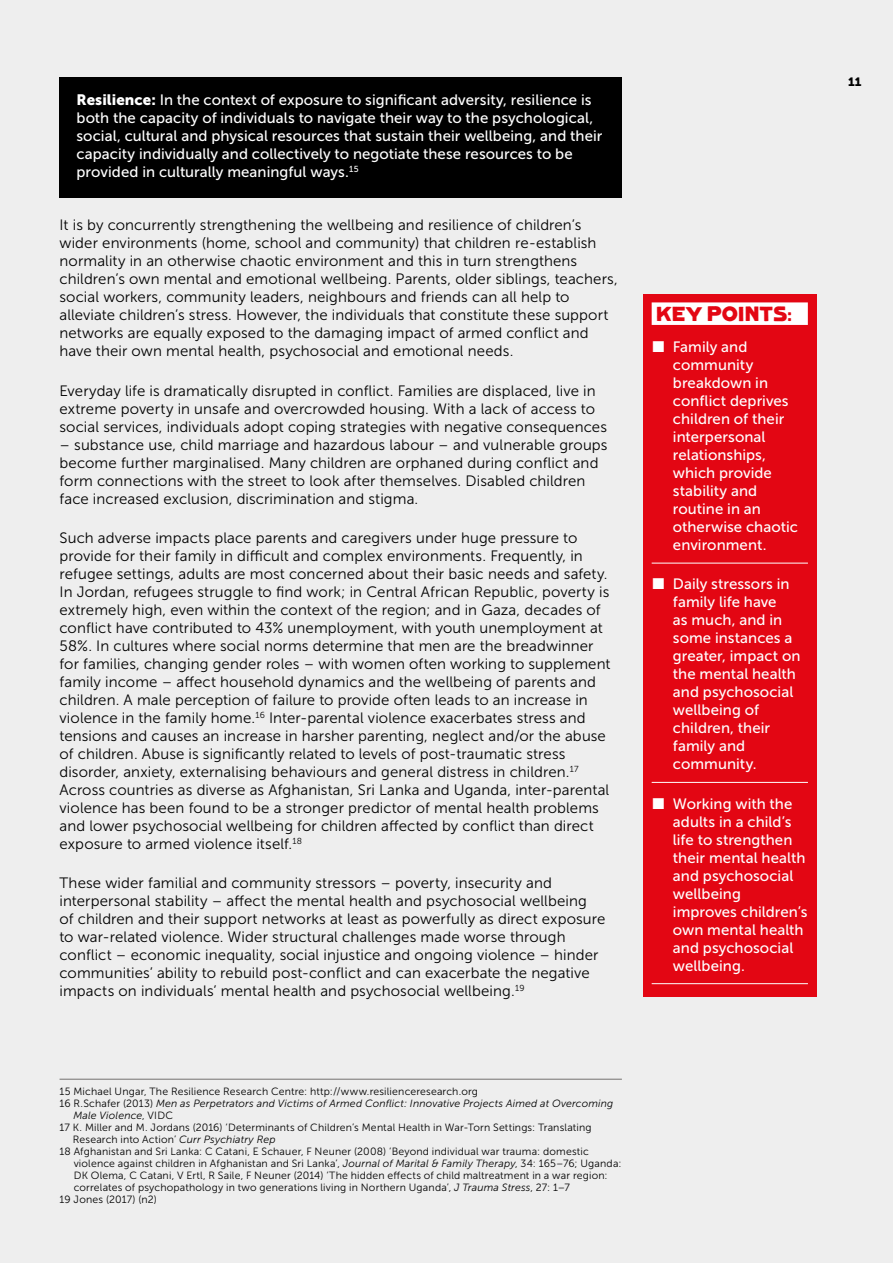
<style>
.page{position:relative;width:893px;height:1263px;background:#eee}
.page>*{position:absolute;margin:0;border:0;box-sizing:border-box;transform-origin:0 0}
.t1{font:19.5px "Lietz Lindau Hamburg";color:#e30613}
.t2{font:15px/18px "Museo Sans 300";letter-spacing:.01em;color:#000}
.t3{font:15px/18px "Museo Sans 500";letter-spacing:.005em;color:#fff}
.t4{font:12px "Museo Sans 900";color:#000}
.t5{font:10.5px "Museo Sans 300";letter-spacing:.015em;color:#000}
.t6{font:italic 10.5px "Museo Sans 300";letter-spacing:.015em;color:#000}
.s1{font-family:"Museo Sans 900"}
.s2{font-style:normal}
.s3{font-style:italic}
</style>
<div class="page">
<div style="left:60px;top:77px;width:562px;height:121px;background:#000"></div>
<hr style="left:60px;top:1079px;width:562px;height:1px;background:#74716f">
<div style="left:643px;top:294px;width:173px;height:702px;background:#e30613"></div>
<div style="left:652px;top:302px;width:156px;height:23px;background:#fff"></div>
<hr style="left:652px;top:563px;width:156px;height:1px;background:#fff">
<hr style="left:652px;top:782px;width:156px;height:1px;background:#fff">
<hr style="left:652px;top:983px;width:156px;height:1px;background:#fff">
<p class="t3" style="left:77px;top:91px;width:527px"><span class="s1">Resilience:</span> In the context of exposure to significant adversity, resilience is both the capacity of individuals to navigate their way to the psychological, social, cultural and physical resources that sustain their wellbeing, and their capacity individually and collectively to negotiate these resources to be provided in culturally meaningful ways.<sup>15</sup></p>
<p class="t2" style="left:60px;top:216px;width:560px">It is by concurrently strengthening the wellbeing and resilience of children’s wider environments (home, school and community) that children re-establish normality in an otherwise chaotic environment and this in turn strengthens children’s own mental and emotional wellbeing. Parents, older siblings, teachers, social workers, community leaders, neighbours and friends can all help to alleviate children’s stress. However, the individuals that constitute these support networks are equally exposed to the damaging impact of armed conflict and have their own mental health, psychosocial and emotional needs.</p>
<p class="t2" style="left:60px;top:381px;width:549px">Everyday life is dramatically disrupted in conflict. Families are displaced, live in extreme poverty in unsafe and overcrowded housing. With a lack of access to social services, individuals adopt coping strategies with negative consequences</p>
<p class="t2" style="left:60px;top:435px;width:549px">– substance use, child marriage and hazardous labour – and vulnerable groups become further marginalised. Many children are orphaned during conflict and form connections with the street to look after themselves. Disabled children face increased exclusion, discrimination and stigma.</p>
<p class="t2" style="left:60px;top:529px;width:553px">Such adverse impacts place parents and caregivers under huge pressure to provide for their family in difficult and complex environments. Frequently, in refugee settings, adults are most concerned about their basic needs and safety.<br>In Jordan, refugees struggle to find work; in Central African Republic, poverty is extremely high, even within the context of the region; and in Gaza, decades of conflict have contributed to 43% unemployment, with youth unemployment at 58%. In cultures where social norms determine that men are the breadwinner for families, changing gender roles – with women often working to supplement family income – affect household dynamics and the wellbeing of parents and children. A male perception of failure to provide often leads to an increase in violence in the family home.<sup>16</sup> Inter-parental violence exacerbates stress and tensions and causes an increase in harsher parenting, neglect and/or the abuse of children. Abuse is significantly related to levels of post-traumatic stress disorder, anxiety, externalising behaviours and general distress in children.<sup>17<br></sup>Across countries as diverse as Afghanistan, Sri Lanka and Uganda, inter-parental violence has been found to be a stronger predictor of mental health problems and lower psychosocial wellbeing for children affected by conflict than direct exposure to armed violence itself.<sup>18</sup></p>
<p class="t2" style="left:60px;top:874px;width:547px">These wider familial and community stressors – poverty, insecurity and interpersonal stability – affect the mental health and psychosocial wellbeing<br>of children and their support networks at least as powerfully as direct exposure to war-related violence. Wider structural challenges made worse through conflict – economic inequality, social injustice and ongoing violence – hinder communities’ ability to rebuild post-conflict and can exacerbate the negative impacts on individuals’ mental health and psychosocial wellbeing.<sup>19</sup></p>
<p class="t5" style="left:60px;top:1086px;width:420px">15 Michael Ungar, The Resilience Research Centre: http://www.resilienceresearch.org</p>
<p class="t6" style="left:60px;top:1098px;width:555px"><span class="s2">16 R.Schafer (2013)</span> Men as Perpetrators and Victims of Armed Conflict: Innovative Projects Aimed at Overcoming</p>
<p class="t6" style="left:73px;top:1110px;width:101px">Male Violence<span class="s2">, VIDC</span></p>
<p class="t5" style="left:60px;top:1122px;width:534px">17 K. Miller and M. Jordans (2016) ‘Determinants of Children’s Mental Health in War-Torn Settings: Translating</p>
<p class="t5" style="left:73px;top:1134px;width:204px">Research into Action’ <span class="s3">Curr Psychiatry Rep</span></p>
<p class="t5" style="left:60px;top:1146px;width:531px">18 Afghanistan and Sri Lanka: C Catani, E Schauer, F Neuner (2008) ‘Beyond individual war trauma: domestic</p>
<p class="t5" style="left:74px;top:1158px;width:549px">violence against children in Afghanistan and Sri Lanka’, <span class="s3">Journal of Marital &amp; Family Therapy</span>, 34: 165–76; Uganda:</p>
<p class="t5" style="left:74px;top:1170px;width:535px">DK Olema, C Catani, V Ertl, R Saile, F Neuner (2014) ‘The hidden effects of child maltreatment in a war region:</p>
<p class="t5" style="left:74px;top:1182px;width:498px">correlates of psychopathology in two generations living in Northern Uganda’, <span class="s3">J Trauma Stress</span>, 27: 1–7</p>
<p class="t5" style="left:60px;top:1194px;width:99px">19 Jones (2017) (n2)</p>
<h1 class="t1" style="left:656px;top:303px;width:137px">KEY POINTS:</h1>
<p class="t3" style="left:673px;top:338px;width:127px">Family and community breakdown in conflict deprives children of their interpersonal relationships, which provide stability and routine in an otherwise chaotic environment.</p>
<p class="t3" style="left:673px;top:575px;width:129px">Daily stressors in family life have<br>as much, and in some instances a greater, impact on the mental health and psychosocial wellbeing of children, their family and community.</p>
<p class="t3" style="left:673px;top:794px;width:136px">Working with the adults in a child’s life to strengthen their mental health and psychosocial wellbeing improves children’s own mental health and psychosocial wellbeing.</p>
<p class="t4" style="left:848px;top:75px;width:15px">11</p>
</div>
